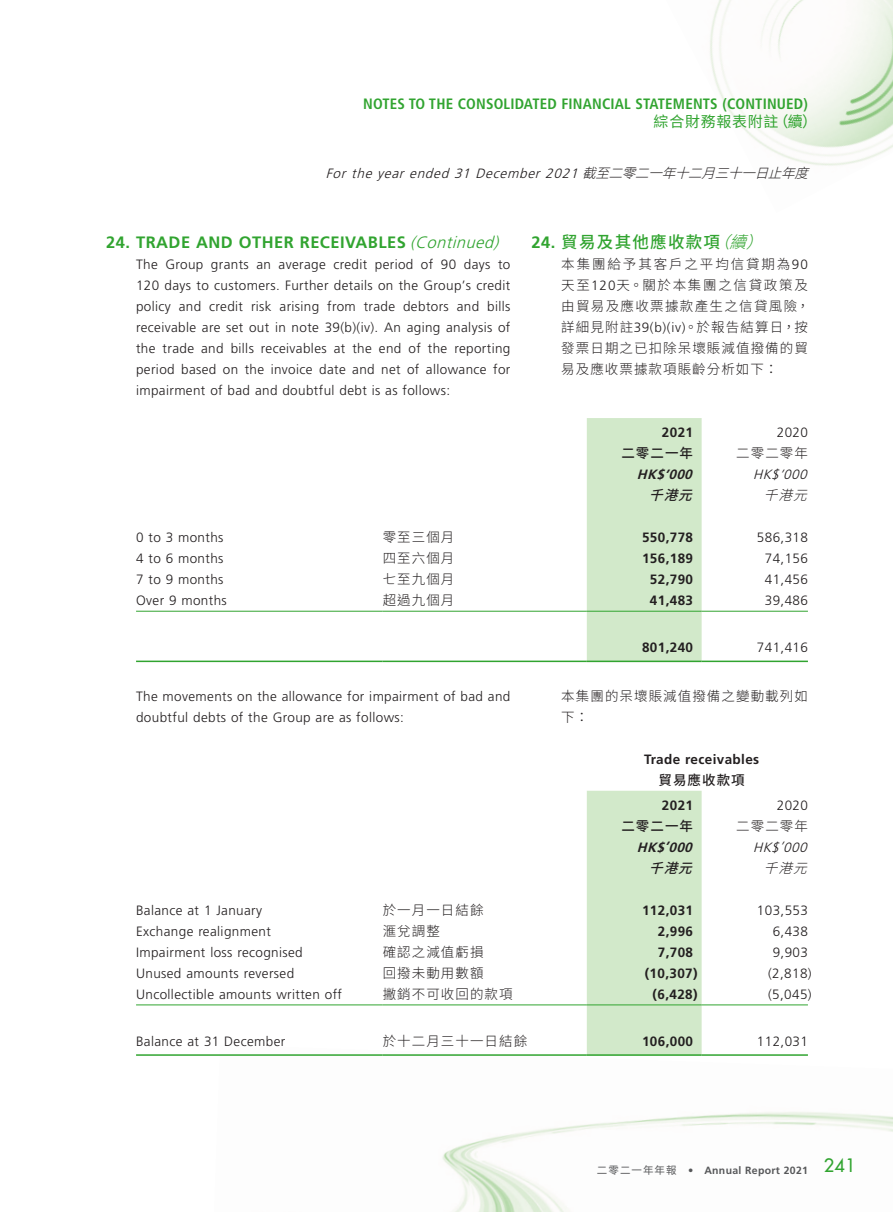
<style>
.page{position:relative;width:893px;height:1212px;background:#fff}
.page>*{position:absolute;margin:0;border:0;box-sizing:border-box;transform-origin:0 0}
.Heading_1{font:700 16.5px "Frutiger LT Std";letter-spacing:.03em;color:#31a430}
.C_Heading_1{font:500 16.5px "Source Han Sans TC";letter-spacing:.08em;color:#31a430}
.t1{font:700 condensed 15px "Frutiger LT Std";letter-spacing:.01em;color:#31a430}
.t2{font:15px "Source Han Sans TC";letter-spacing:.045em;color:#31a430}
.Body_Text{font:300 13.5px/21px "Frutiger LT Std";letter-spacing:.03em;color:#231f20;text-align:justify}
.C_Body_Text{font:300 13.5px/21px "Source Han Sans TC";letter-spacing:.085em;color:#231f20}
.Body_Text-2{font:700 13.5px "Frutiger LT Std";letter-spacing:.03em;color:#231f20}
.Body_Text-3{font:300 13.5px "Source Han Sans TC";letter-spacing:.08em;color:#231f20}
.Body_Text-4{font:italic 300 13.5px "Frutiger LT Std";color:#231f20}
.C_Body_Text-2{font:700 13.5px "Frutiger LT Std";letter-spacing:.03em;color:#231f20}
.Body_Text-5{font:italic 700 13.5px "Frutiger LT Std";color:#231f20}
.Body_Text-6{font:500 13.5px "Source Han Sans TC";letter-spacing:.08em;color:#231f20}
.Body_Text-7{font:italic 500 13.5px "Source Han Sans TC";color:#231f20}
.Body_Text-8{font:italic 300 13.5px "Source Han Sans TC";color:#231f20}
.C_Body_Text-3{font:500 13.5px "Source Han Sans TC";letter-spacing:.08em;color:#231f20}
.t3{font:700 10.5px "Frutiger LT Std";letter-spacing:.03em;color:#57585a}
.s1{font-family:"Source Han Sans TC"}
.s2{font-weight:300;font-style:italic}
.s3{font-family:"Frutiger LT Std";font-weight:700}
.s4{font-family:"Frutiger LT Std"}
.s5{font-family:"Source Han Sans TC";font-weight:400}
</style>
<div class="page">
<img style="left:710px;top:0;width:183px;height:166px">
<img style="left:442px;top:1112px;width:451px;height:100px">
<div style="left:587px;top:418px;width:115px;height:243px;background:#d2e9ca"></div>
<hr style="left:136px;top:611px;width:247px;height:1px;background:#31a430">
<hr style="left:383px;top:611px;width:204px;height:1px;background:#31a430">
<hr style="left:587px;top:611px;width:115px;height:1px;background:#31a430">
<hr style="left:702px;top:611px;width:106px;height:1px;background:#31a430">
<hr style="left:136px;top:661px;width:247px;height:1px;background:#31a430">
<hr style="left:383px;top:661px;width:204px;height:1px;background:#31a430">
<hr style="left:587px;top:661px;width:115px;height:1px;background:#31a430">
<hr style="left:702px;top:661px;width:106px;height:1px;background:#31a430">
<div style="left:587px;top:791px;width:115px;height:263px;background:#d2e9ca"></div>
<hr style="left:136px;top:1004px;width:247px;height:1px;background:#31a430">
<hr style="left:383px;top:1004px;width:204px;height:1px;background:#31a430">
<hr style="left:587px;top:1004px;width:115px;height:1px;background:#31a430">
<hr style="left:702px;top:1004px;width:106px;height:1px;background:#31a430">
<hr style="left:136px;top:1054px;width:247px;height:2px;background:#31a430">
<hr style="left:383px;top:1054px;width:204px;height:2px;background:#31a430">
<hr style="left:587px;top:1054px;width:115px;height:2px;background:#31a430">
<hr style="left:702px;top:1054px;width:106px;height:2px;background:#31a430">
<p class="t1" style="left:363px;top:94px;width:446px">NOTES TO THE CONSOLIDATED FINANCIAL STATEMENTS (CONTINUED)</p>
<p class="t2" style="left:654px;top:113px;width:165px">綜合財務報表附註（續）</p>
<p class="Body_Text-4" style="left:326px;top:166px;width:494px">For the year ended 31 December 2021 <span class="s1">截至二零二一年十二月三十一日止年度</span></p>
<p class="Heading_1" style="left:106px;top:233px;width:398px">24. TRADE AND OTHER RECEIVABLES <span class="s2">(Continued)</span></p>
<p class="Body_Text" style="left:136px;top:254px;width:376px">The Group grants an average credit period of 90 days to 120 days to customers. Further details on the Group’s credit policy and credit risk arising from trade debtors and bills receivable are set out in note 39(b)(iv). An aging analysis of the trade and bills receivables at the end of the reporting period based on the invoice date and net of allowance for impairment of bad and doubtful debt is as follows:</p>
<p class="C_Heading_1" style="left:531px;top:233px;width:245px"><span class="s3">24.</span> 貿易及其他應收款項<span class="s2">（續）</span></p>
<p class="C_Body_Text" style="left:561px;top:254px;width:250px">本集團給予其客戶之平均信貸期為<span class="s4">90</span>天至<span class="s4">120</span>天。關於本集團之信貸政策及由貿易及應收票據款產生之信貸風險，詳細見附註<span class="s4">39(b)(iv)</span>。於報告結算日，按發票日期之已扣除呆壞賬減值撥備的貿易及應收票據款項賬齡分析如下：</p>
<p class="Body_Text-2" style="left:662px;top:425px;width:33px">2021</p>
<p class="Body_Text" style="left:777px;top:422px;width:33px">2020</p>
<p class="Body_Text-6" style="left:621px;top:446px;width:73px">二零二一年</p>
<p class="Body_Text-3" style="left:736px;top:446px;width:73px">二零二零年</p>
<p class="Body_Text-5" style="left:637px;top:467px;width:61px">HK$’000</p>
<p class="Body_Text-4" style="left:753px;top:467px;width:59px">HK$’000</p>
<p class="Body_Text-7" style="left:649px;top:488px;width:54px">千港元</p>
<p class="Body_Text-8" style="left:764px;top:488px;width:54px">千港元</p>
<p class="Body_Text" style="left:136px;top:527px;width:89px">0 to 3 months</p>
<p class="Body_Text-3" style="left:383px;top:530px;width:73px">零至三個月</p>
<p class="Body_Text-2" style="left:642px;top:530px;width:53px">550,778</p>
<p class="Body_Text" style="left:757px;top:527px;width:53px">586,318</p>
<p class="Body_Text" style="left:136px;top:548px;width:89px">4 to 6 months</p>
<p class="Body_Text-3" style="left:383px;top:551px;width:73px">四至六個月</p>
<p class="Body_Text-2" style="left:642px;top:551px;width:53px">156,189</p>
<p class="Body_Text" style="left:765px;top:548px;width:45px">74,156</p>
<p class="Body_Text" style="left:136px;top:569px;width:89px">7 to 9 months</p>
<p class="Body_Text-3" style="left:383px;top:572px;width:73px">七至九個月</p>
<p class="Body_Text-2" style="left:650px;top:572px;width:45px">52,790</p>
<p class="Body_Text" style="left:765px;top:569px;width:45px">41,456</p>
<p class="Body_Text" style="left:136px;top:590px;width:92px">Over 9 months</p>
<p class="Body_Text-3" style="left:383px;top:593px;width:73px">超過九個月</p>
<p class="Body_Text-2" style="left:650px;top:593px;width:45px">41,483</p>
<p class="Body_Text" style="left:765px;top:590px;width:45px">39,486</p>
<p class="Body_Text-2" style="left:642px;top:639px;width:53px">801,240</p>
<p class="Body_Text" style="left:757px;top:637px;width:53px">741,416</p>
<p class="Body_Text" style="left:136px;top:686px;width:376px">The movements on the allowance for impairment of bad and doubtful debts of the Group are as follows:</p>
<p class="C_Body_Text-2" style="left:644px;top:751px;width:117px">Trade receivables</p>
<p class="C_Body_Text-3" style="left:658px;top:772px;width:88px">貿易應收款項</p>
<p class="Body_Text-2" style="left:662px;top:797px;width:33px">2021</p>
<p class="Body_Text" style="left:777px;top:795px;width:33px">2020</p>
<p class="Body_Text-6" style="left:621px;top:818px;width:73px">二零二一年</p>
<p class="Body_Text-3" style="left:736px;top:818px;width:73px">二零二零年</p>
<p class="Body_Text-5" style="left:637px;top:839px;width:61px">HK$’000</p>
<p class="Body_Text-4" style="left:753px;top:840px;width:59px">HK$’000</p>
<p class="Body_Text-7" style="left:649px;top:860px;width:54px">千港元</p>
<p class="Body_Text-8" style="left:764px;top:860px;width:54px">千港元</p>
<p class="Body_Text" style="left:136px;top:900px;width:128px">Balance at 1 January</p>
<p class="Body_Text-3" style="left:383px;top:902px;width:102px">於一月一日結餘</p>
<p class="Body_Text-2" style="left:642px;top:902px;width:53px">112,031</p>
<p class="Body_Text" style="left:757px;top:900px;width:53px">103,553</p>
<p class="Body_Text" style="left:136px;top:921px;width:136px">Exchange realignment</p>
<p class="Body_Text-3" style="left:383px;top:923px;width:59px">滙兌調整</p>
<p class="Body_Text-2" style="left:658px;top:923px;width:37px">2,996</p>
<p class="Body_Text" style="left:773px;top:921px;width:37px">6,438</p>
<p class="Body_Text" style="left:136px;top:942px;width:168px">Impairment loss recognised</p>
<p class="Body_Text-3" style="left:383px;top:944px;width:102px">確認之減值虧損</p>
<p class="Body_Text-2" style="left:658px;top:944px;width:37px">7,708</p>
<p class="Body_Text" style="left:773px;top:942px;width:37px">9,903</p>
<p class="Body_Text" style="left:136px;top:963px;width:160px">Unused amounts reversed</p>
<p class="Body_Text-3" style="left:383px;top:965px;width:102px">回撥未動用數額</p>
<p class="Body_Text-2" style="left:645px;top:965px;width:54px">(10,307)</p>
<p class="Body_Text" style="left:768px;top:963px;width:45px">(2,818)</p>
<p class="Body_Text" style="left:136px;top:984px;width:207px">Uncollectible amounts written off</p>
<p class="Body_Text-3" style="left:383px;top:986px;width:131px">撇銷不可收回的款項</p>
<p class="Body_Text-2" style="left:653px;top:986px;width:47px">(6,428)</p>
<p class="Body_Text" style="left:768px;top:984px;width:45px">(5,045)</p>
<p class="Body_Text" style="left:136px;top:1031px;width:151px">Balance at 31 December</p>
<p class="Body_Text-3" style="left:383px;top:1033px;width:146px">於十二月三十一日結餘</p>
<p class="Body_Text-2" style="left:642px;top:1033px;width:53px">106,000</p>
<p class="Body_Text" style="left:757px;top:1031px;width:53px">112,031</p>
<p class="C_Body_Text" style="left:561px;top:686px;width:248px">本集團的呆壞賬減值撥備之變動載列如下：</p>
<p class="t3" style="left:597px;top:1164px;width:260px"><span class="s5">二零二一年年報</span> • Annual Report 2021 <sup>241</sup></p>
</div>
